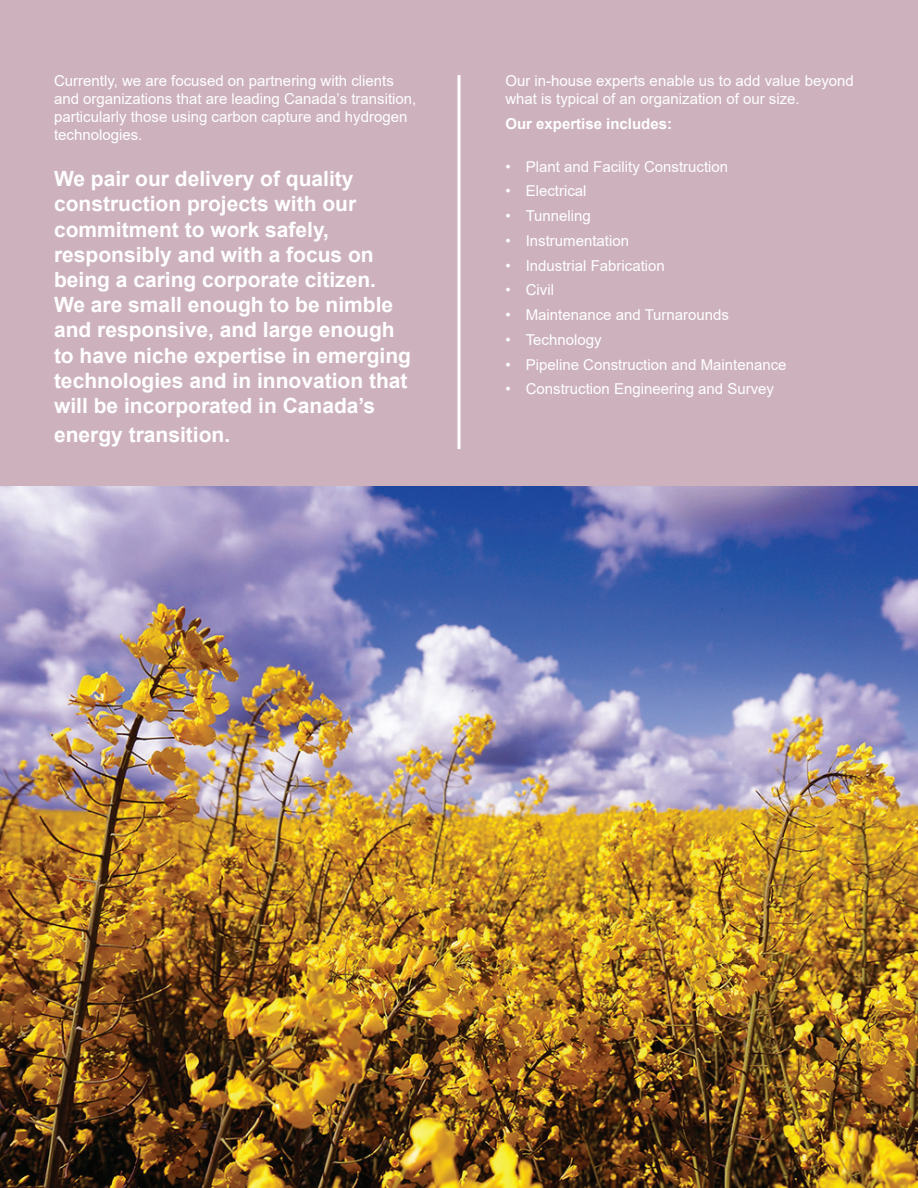
<style>
.page{position:relative;width:918px;height:1188px;background:#fff}
.page>*{position:absolute;margin:0;border:0;box-sizing:border-box;transform-origin:0 0}
.t1{font:700 21px/25.2px "Arial";color:#fff}
.t2{font:15px/18px "Arial";color:#fff}
.t3{font:700 15px "Arial";color:#fff}
</style>
<div class="page">
<div style="left:0;top:0;width:918px;height:486px;background:#cdb2bd"></div>
<img style="left:0;top:486px;width:918px;height:702px">
<hr style="left:458px;top:75px;width:2px;height:374px;background:#fff">
<p class="t2" style="left:54px;top:72px;width:364px">Currently, we are focused on partnering with clients and organizations that are leading Canada’s transition, particularly those using carbon capture and hydrogen technologies.</p>
<p class="t2" style="left:505px;top:72px;width:350px">Our in-house experts enable us to add value beyond what is typical of an organization of our size.</p>
<p class="t3" style="left:505px;top:113px;width:168px">Our expertise includes:</p>
<p class="t2" style="left:505px;top:157px;width:224px">• Plant and Facility Construction</p>
<p class="t2" style="left:505px;top:182px;width:83px">• Electrical</p>
<p class="t2" style="left:505px;top:207px;width:87px">• Tunneling</p>
<p class="t2" style="left:505px;top:231px;width:125px">• Instrumentation</p>
<p class="t2" style="left:505px;top:256px;width:161px">• Industrial Fabrication</p>
<p class="t2" style="left:505px;top:281px;width:50px">• Civil</p>
<p class="t2" style="left:505px;top:306px;width:225px">• Maintenance and Turnarounds</p>
<p class="t2" style="left:505px;top:330px;width:98px">• Technology</p>
<p class="t2" style="left:505px;top:355px;width:283px">• Pipeline Construction and Maintenance</p>
<p class="t2" style="left:505px;top:380px;width:270px">• Construction Engineering and Survey</p>
<p class="t1" style="left:54px;top:166px;width:359px">We pair our delivery of quality construction projects with our commitment to work safely, responsibly and with a focus on being a caring corporate citizen.<br>We are small enough to be nimble and responsive, and large enough to have niche expertise in emerging technologies and in innovation that will be incorporated in Canada’s</p>
<h1 class="t1" style="left:54px;top:422px;width:178px">energy transition.</h1>
</div>
